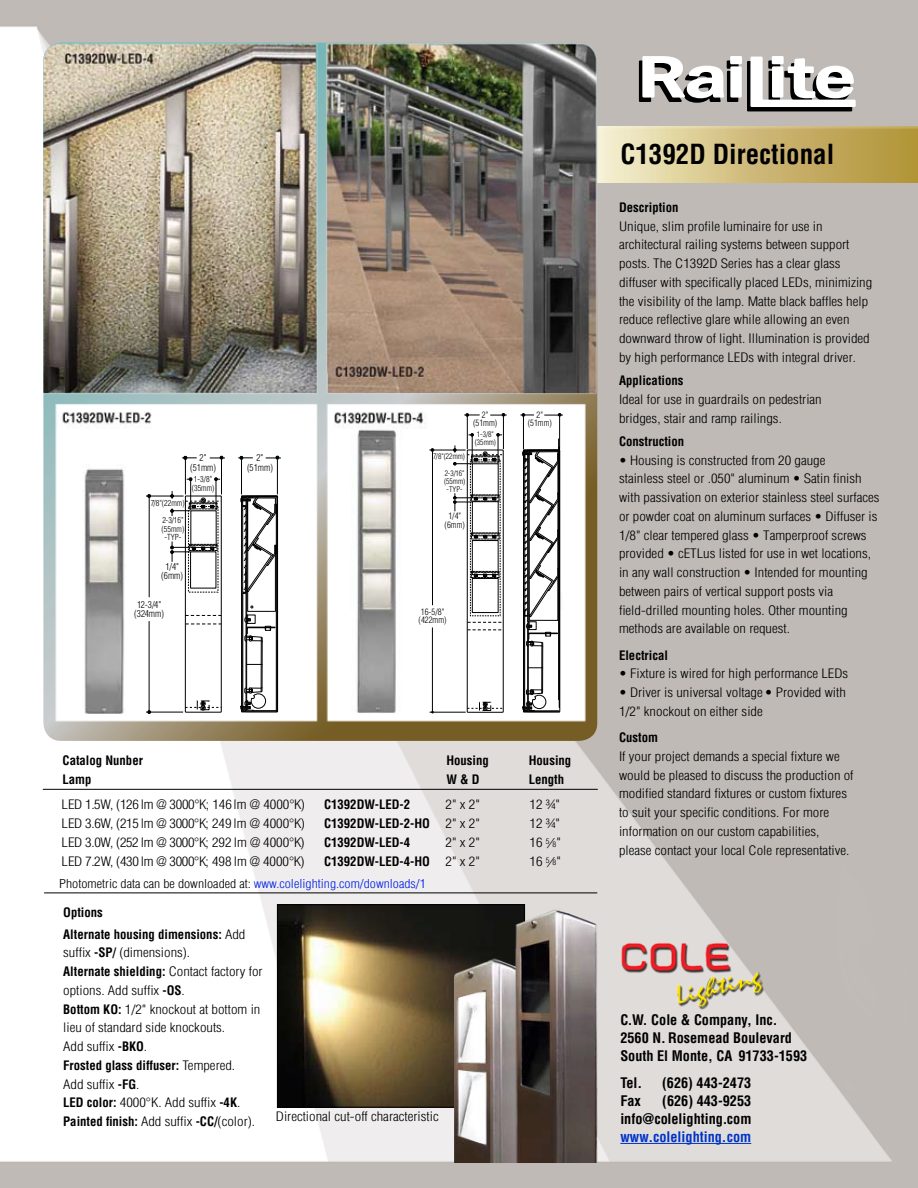
<style>
.page{position:relative;width:918px;height:1188px;background:#fff}
.page>*{position:absolute;margin:0;border:0;box-sizing:border-box;transform-origin:0 0}
.t1{font:700 condensed 27px "Helvetica";color:#000}
.t2{font:700 condensed 14.25px/18px "Helvetica";color:#000}
.t3{font:700 condensed 14.25px "Helvetica";color:#0032c8}
.t4{font:300 condensed 12.75px/18.8px "Helvetica";color:#000;scale:1.15 1}
.t5{font:300 condensed 12.75px/18.8px "Helvetica";color:#000}
.t6{font:700 condensed 12.75px/18.8px "Helvetica";color:#000}
.t7{font:300 condensed 12.75px "Helvetica";letter-spacing:-.02em;color:#000;scale:1.15 1}
.t8{font:300 condensed 12px "Helvetica";color:#000;scale:1.15 1}
.t9{font:300 condensed 9.3px/9.6px "Helvetica";color:#000;text-align:center}
.t10{font:300 condensed 8.7px/8.7px "Helvetica";color:#000;text-align:center}
.t11{font:300 condensed 8.25px/8.7px "Helvetica";color:#000}
.t12{font:300 condensed 7.65px/16.6px "Helvetica";color:#000;text-align:right}
.s1{font-weight:300}
.s2{font-style:italic;font-size:12px}
.s3{font-size:7.5px}
.s4{color:#0020e7}
.s5{font-weight:700}
</style>
<div class="page">
<img style="left:0;top:0;width:918px;height:1188px">
<img style="left:597px;top:127px;width:321px;height:55px">
<hr style="left:620px;top:1143px;width:131px;height:1px;background:#0032c8">
<img style="left:621px;top:941px;width:145px;height:70px">
<hr style="left:43px;top:789px;width:555px;height:1px;background:#000">
<hr style="left:44px;top:893px;width:553px;height:1px;background:#000">
<img style="left:279px;top:906px;width:168px;height:200px">
<div style="left:277px;top:904px;width:248px;height:204px;border:1px solid #000"></div>
<img style="left:447px;top:905px;width:161px;height:257px">
<img style="left:43px;top:43px;width:554px;height:698px">
<svg style="left:638px;top:55px;width:219px;height:57px"></svg>
<svg style="left:238px;top:405px;width:43px;height:307px"></svg>
<div style="left:185px;top:496px;width:37px;height:216px;border:1px solid #000"></div>
<div style="left:190px;top:552px;width:26px;height:36px;border:1px solid #000"></div>
<hr style="left:185px;top:458px;width:1px;height:36px;background:#000">
<hr style="left:221px;top:458px;width:1px;height:36px;background:#000">
<svg style="left:182px;top:456px;width:15px;height:3px"></svg>
<svg style="left:210px;top:456px;width:15px;height:3px"></svg>
<hr style="left:190px;top:479px;width:1px;height:31px;background:#000">
<hr style="left:216px;top:479px;width:1px;height:31px;background:#000">
<svg style="left:187px;top:478px;width:5px;height:3px"></svg>
<svg style="left:215px;top:478px;width:5px;height:3px"></svg>
<hr style="left:149px;top:496px;width:1px;height:101px;background:#000">
<hr style="left:146px;top:496px;width:38px;height:1px;background:#000">
<hr style="left:149px;top:621px;width:1px;height:91px;background:#000">
<hr style="left:146px;top:712px;width:37px;height:1px;background:#000">
<svg style="left:171px;top:542px;width:45px;height:20px"></svg>
<svg style="left:185px;top:615px;width:36px;height:1px"></svg>
<svg style="left:185px;top:624px;width:36px;height:1px"></svg>
<svg style="left:185px;top:701px;width:36px;height:9px"></svg>
<div style="left:197px;top:701px;width:12px;height:9px;border:1px dashed #000"></div>
<svg style="left:171px;top:491px;width:50px;height:25px"></svg>
<div style="left:467px;top:450px;width:36px;height:263px;border:1px solid #000"></div>
<div style="left:472px;top:464px;width:26px;height:34px;border:1px solid #000"></div>
<div style="left:472px;top:501px;width:26px;height:35px;border:1px solid #000"></div>
<hr style="left:432px;top:450px;width:1px;height:155px;background:#000">
<hr style="left:429px;top:450px;width:37px;height:1px;background:#000">
<hr style="left:432px;top:627px;width:1px;height:85px;background:#000">
<hr style="left:430px;top:712px;width:36px;height:1px;background:#000">
<div style="left:472px;top:540px;width:26px;height:35px;border:1px solid #000"></div>
<div style="left:472px;top:578px;width:26px;height:35px;border:1px solid #000"></div>
<svg style="left:468px;top:622px;width:35px;height:1px"></svg>
<svg style="left:467px;top:630px;width:36px;height:1px"></svg>
<svg style="left:467px;top:702px;width:36px;height:8px"></svg>
<div style="left:479px;top:702px;width:12px;height:9px;border:1px dashed #000"></div>
<svg style="left:520px;top:405px;width:43px;height:308px"></svg>
<hr style="left:467px;top:415px;width:1px;height:34px;background:#000">
<hr style="left:503px;top:415px;width:1px;height:34px;background:#000">
<svg style="left:464px;top:414px;width:16px;height:2px"></svg>
<svg style="left:490px;top:413px;width:17px;height:3px"></svg>
<svg style="left:453px;top:433px;width:50px;height:32px"></svg>
<svg style="left:453px;top:493px;width:46px;height:18px"></svg>
<div style="left:471px;top:533px;width:28px;height:6px;border:1px dashed #000"></div>
<svg style="left:472px;top:534px;width:27px;height:4px"></svg>
<div style="left:471px;top:571px;width:28px;height:7px;border:1px dashed #000"></div>
<svg style="left:471px;top:572px;width:28px;height:5px"></svg>
<p class="t9" style="left:190px;top:453px;width:27px">2" (51mm)</p>
<p class="t11" style="left:192px;top:475px;width:24px">1-3/8" (35mm)</p>
<p class="t11" style="left:151px;top:494px;width:35px;line-height:17px;text-align:right">7/8"(22mm)<br>2-3/16"</p>
<p class="t11" style="left:162px;top:524px;width:24px;text-align:center">(55mm) -TYP-</p>
<p class="t9" style="left:161px;top:562px;width:23px">1/4" (6mm)</p>
<p class="t9" style="left:134px;top:600px;width:31px;text-align:left">12-3/4" (324mm)</p>
<p class="t9" style="left:247px;top:453px;width:27px">2" (51mm)</p>
<p class="t12" style="left:433px;top:448px;width:33px">7/8"(22mm)<br>2-3/16"</p>
<p class="t12" style="left:444px;top:477px;width:23px;line-height:8.1px;text-align:center">(55mm) -TYP-</p>
<p class="t10" style="left:445px;top:511px;width:22px">1/4" (6mm)</p>
<p class="t10" style="left:473px;top:411px;width:26px;line-height:7.9px">2" (51mm)</p>
<p class="t12" style="left:475px;top:431px;width:23px;line-height:7.9px;text-align:left">1-3/8" (35mm)</p>
<p class="t10" style="left:528px;top:410px;width:26px">2" (51mm)</p>
<p class="t10" style="left:419px;top:607px;width:30px;text-align:left">16-5/8" (422mm)</p>
<p class="t6" style="left:63px;top:751px;width:82px">Catalog Nunber<br>Lamp</p>
<p class="t7" style="left:62px;top:797px;width:213px">LED 1.5W, (126 lm @ 3000°K; 146 lm @ 4000°K)</p>
<p class="t6" style="left:324px;top:795px;width:88px">C1392DW-LED-2</p>
<p class="t4" style="left:446px;top:795px;width:31px">2" x 2"</p>
<p class="t4" style="left:530px;top:795px;width:28px">12 ¾"</p>
<p class="t7" style="left:62px;top:816px;width:213px">LED 3.6W, (215 lm @ 3000°K; 249 lm @ 4000°K)</p>
<p class="t6" style="left:324px;top:814px;width:157px">C1392DW-LED-2-HO <span class="s1">2" x 2"</span></p>
<p class="t4" style="left:530px;top:814px;width:28px">12 ¾"</p>
<p class="t7" style="left:62px;top:834px;width:213px">LED 3.0W, (252 lm @ 3000°K; 292 lm @ 4000°K)</p>
<p class="t6" style="left:324px;top:833px;width:88px">C1392DW-LED-4</p>
<p class="t4" style="left:446px;top:833px;width:31px">2" x 2"</p>
<p class="t4" style="left:530px;top:833px;width:29px">16 <sup>5</sup><span class="s2">/</span><span class="s3">8</span>"</p>
<p class="t4" style="left:62px;top:852px;width:213px">LED 7.2W, (430 lm @ 3000°K; 498 lm @ 4000°K)</p>
<p class="t6" style="left:324px;top:852px;width:157px">C1392DW-LED-4-HO <span class="s1">2" x 2"</span></p>
<p class="t4" style="left:530px;top:852px;width:29px">16 <sup>5</sup><span class="s2">/</span><span class="s3">8</span>"</p>
<p class="t6" style="left:446px;top:751px;width:44px">Housing<br>W &amp; D</p>
<p class="t6" style="left:529px;top:751px;width:44px">Housing<br>Length</p>
<p class="t8" style="left:59px;top:876px;width:320px">Photometric data can be downloaded at: <span class="s4">www.colelighting.com/downloads/1</span></p>
<p class="t6" style="left:63px;top:901px;width:184px;line-height:21.6px">Options<br>Alternate housing dimensions: <span class="s1">Add</span></p>
<p class="t4" style="left:63px;top:943px;width:175px">suffix <span class="s5">-SP/</span> (dimensions).<br><span class="s5">Alternate shielding:</span> Contact factory for options. Add suffix <span class="s5">-OS</span>.<br><span class="s5">Bottom KO:</span> 1/2" knockout at bottom in lieu of standard side knockouts.<br>Add suffix <span class="s5">-BKO</span>.<br><span class="s5">Frosted glass diffuser:</span> Tempered.<br>Add suffix <span class="s5">-FG</span>.<br><span class="s5">LED color:</span> 4000°K. Add suffix <span class="s5">-4K</span>.<br><span class="s5">Painted finish:</span> Add suffix <span class="s5">-CC/</span>(color).</p>
<p class="t4" style="left:276px;top:1107px;width:143px">Directional cut-off characteristic</p>
<h1 class="t1" style="left:620px;top:137px;width:215px">C1392D Directional</h1>
<p class="t6" style="left:619px;top:198px;width:61px">Description</p>
<p class="t4" style="left:619px;top:217px;width:222px">Unique, slim profile luminaire for use in architectural railing systems between support posts. The C1392D Series has a clear glass diffuser with specifically placed LEDs, minimizing the visibility of the lamp. Matte black baffles help reduce reflective glare while allowing an even downward throw of light. Illumination is provided by high performance LEDs with integral driver.</p>
<p class="t6" style="left:619px;top:371px;width:66px">Applications</p>
<p class="t4" style="left:619px;top:390px;width:178px">Ideal for use in guardrails on pedestrian bridges, stair and ramp railings.</p>
<p class="t6" style="left:619px;top:432px;width:67px">Construction</p>
<p class="t5" style="left:619px;top:451px;width:262px">• Housing is constructed from 20 gauge<br>stainless steel or .050" aluminum • Satin finish with passivation on exterior stainless steel surfaces or powder coat on aluminum surfaces • Diffuser is 1/8" clear tempered glass • Tamperproof screws provided • cETLus listed for use in wet locations, in any wall construction • Intended for mounting between pairs of vertical support posts via field-drilled mounting holes. Other mounting methods are available on request.</p>
<p class="t6" style="left:619px;top:646px;width:50px">Electrical</p>
<p class="t5" style="left:619px;top:664px;width:231px">• Fixture is wired for high performance LEDs</p>
<p class="t5" style="left:619px;top:683px;width:228px">• Driver is universal voltage • Provided with<br>1/2" knockout on either side</p>
<p class="t6" style="left:619px;top:728px;width:40px">Custom</p>
<p class="t4" style="left:619px;top:747px;width:205px">If your project demands a special fixture we would be pleased to discuss the production of modified standard fixtures or custom fixtures to suit your specific conditions. For more information on our custom capabilities, please contact your local Cole representative.</p>
<p class="t2" style="left:620px;top:1011px;width:188px">C.W. Cole &amp; Company, Inc.<br>2560 N. Rosemead Boulevard<br>South El Monte, CA 91733-1593</p>
<p class="t2" style="left:620px;top:1074px;width:23px">Tel.</p>
<p class="t2" style="left:662px;top:1074px;width:91px">(626) 443-2473</p>
<p class="t2" style="left:620px;top:1092px;width:22px">Fax</p>
<p class="t2" style="left:620px;top:1092px;width:133px;text-align:right">(626) 443-9253 info@colelighting.com</p>
<p class="t3" style="left:620px;top:1128px;width:132px">www.colelighting.com</p>
</div>
